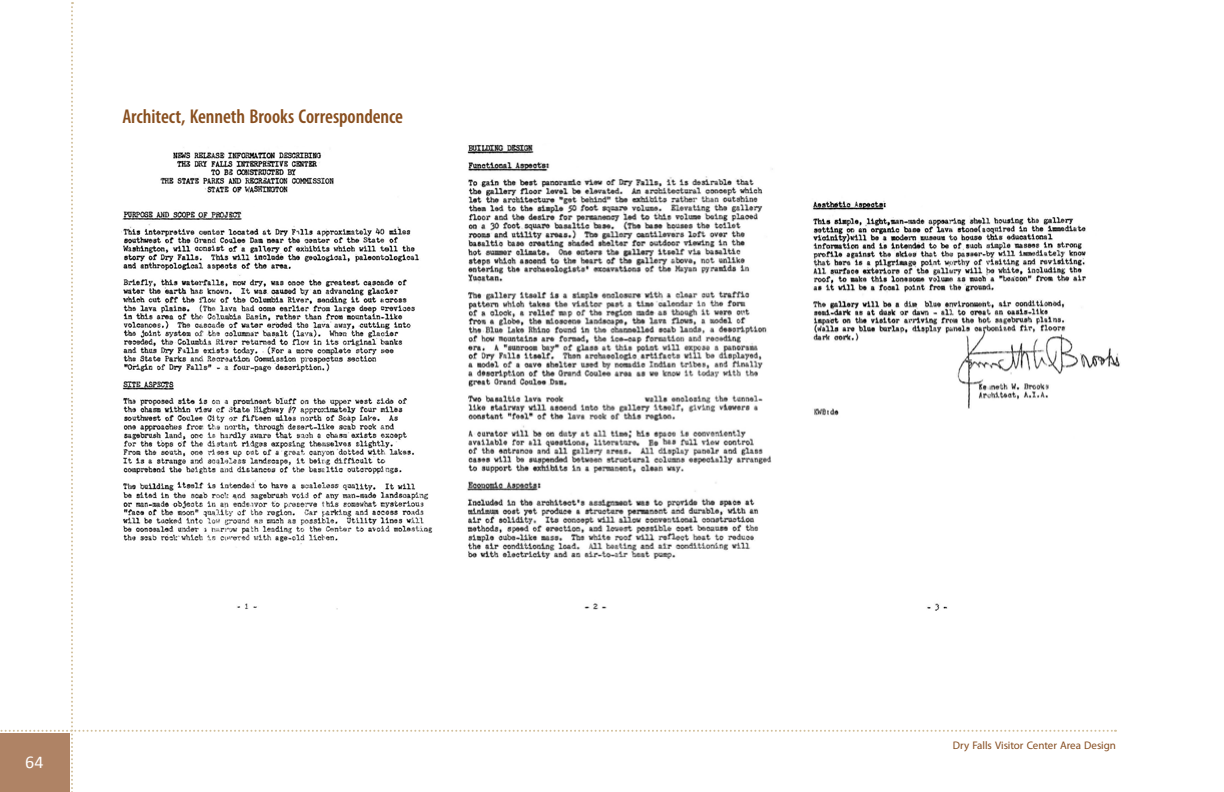
<style>
.page{position:relative;width:1224px;height:792px;background:#fff}
.page>*{position:absolute;margin:0;border:0;box-sizing:border-box;transform-origin:0 0}
.t1{font:600 condensed 20px "Myriad Pro";letter-spacing:-.005em;color:#884e1e}
.t2{font:18px "Calibri";color:#fff}
.t3{font:11px "Myriad Pro";letter-spacing:-.005em;color:#864d20}
</style>
<div class="page">
<div style="left:0;top:733px;width:70px;height:59px;background:#af8365"></div>
<img style="left:121px;top:147px;width:312px;height:463px">
<img style="left:467px;top:144px;width:306px;height:466px">
<img style="left:812px;top:201px;width:308px;height:409px">
<p class="t1" style="left:122px;top:104px;width:282px">Architect, Kenneth Brooks Correspondence</p>
<p class="t2" style="left:25px;top:751px;width:20px">64</p>
<p class="t3" style="left:953px;top:738px;width:165px">Dry Falls Visitor Center Area Design</p>
</div>
